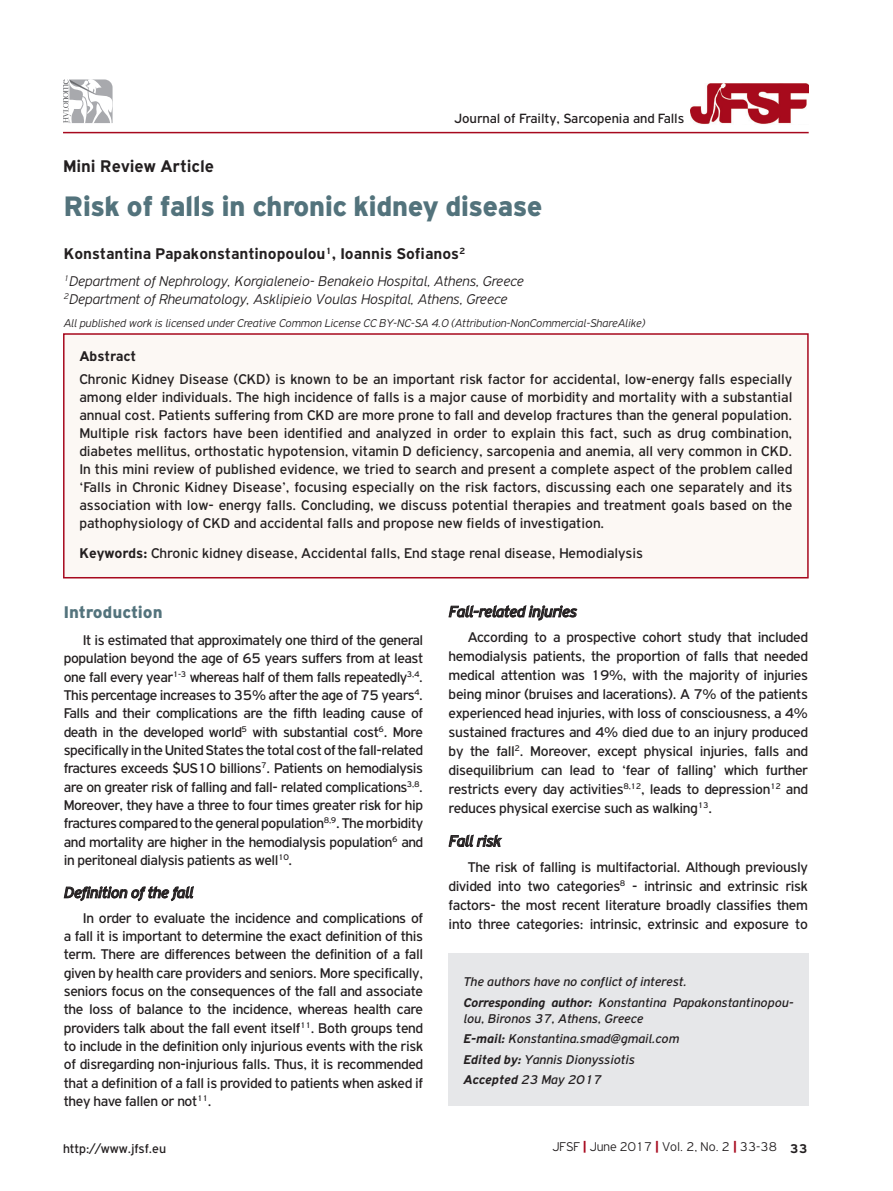
<style>
.page{position:relative;width:893px;height:1191px;background:#fff}
.page>*{position:absolute;margin:0;border:0;box-sizing:border-box;transform-origin:0 0}
.t1{font:900 30px "PF Highway Gothic";letter-spacing:-.02em;color:#53737c}
.t2{font:700 18px "PF Highway Gothic";color:#231f20}
.t3{font:900 18px "PF Highway Gothic";color:#53737c}
.t4{font:700 16.5px "PF Highway Gothic";color:#231f20}
.t5{font:italic 16.5px "PF Highway Gothic";letter-spacing:-.02em;color:#231f20}
.t6{font:15px/18.3px "PF Highway Gothic";letter-spacing:-.02em;color:#231f20;text-align:justify}
.t7{font:italic 300 15px/18px "PF Highway Gothic";color:#231f20}
.t8{font:15px "PF Highway Gothic";color:#231f20}
.t9{font:700 15px "PF Highway Gothic";color:#231f20}
.t10{font:14.25px "PF Highway Gothic";color:#231f20}
.t11{font:italic 13.5px/20.4px "PF Highway Gothic";color:#231f20}
.t12{font:300 13.5px "PF Highway Gothic";color:#231f20}
.t13{font:13.5px "PF Highway Gothic";color:#231f20}
.t14{font:700 13.5px "PF Highway Gothic";color:#231f20}
.t15{font:italic 300 12px "PF Highway Gothic";color:#231f20}
.s1{font-weight:700}
.s2{font-weight:900;color:#a7091e}
</style>
<div class="page">
<div style="left:63px;top:333px;width:745px;height:245px;background:#fcf8f4"></div>
<img style="left:691px;top:83px;width:117px;height:41px">
<svg style="left:64px;top:886px;width:130px;height:15px"></svg>
<svg style="left:449px;top:605px;width:128px;height:15px"></svg>
<svg style="left:449px;top:834px;width:53px;height:13px"></svg>
<div style="left:63px;top:333px;width:746px;height:245px;border:2px solid #a7091e"></div>
<div style="left:449px;top:953px;width:360px;height:153px;background:#e6e7e9"></div>
<hr style="left:63px;top:132px;width:746px;height:1px;background:#a7091e">
<svg style="left:63px;top:79px;width:50px;height:44px"></svg>
<p class="t10" style="left:454px;top:111px;width:232px">Journal of Frailty, Sarcopenia and Falls</p>
<p class="t2" style="left:63px;top:156px;width:153px">Mini Review Article</p>
<h1 class="t1" style="left:64px;top:190px;width:480px">Risk of falls in chronic kidney disease</h1>
<p class="t4" style="left:64px;top:245px;width:403px">Konstantina Papakonstantinopoulou<sup>1</sup>, Ioannis Sofianos<sup>2</sup></p>
<p class="t7" style="left:64px;top:272px;width:462px"><sup>1</sup>Department of Nephrology, Korgialeneio- Benakeio Hospital, Athens, Greece<br><sup>2</sup>Department of Rheumatology, Asklipieio Voulas Hospital, Athens, Greece</p>
<p class="t15" style="left:64px;top:317px;width:583px">All published work is licensed under Creative Common License CC BY-NC-SA 4.0 (Attribution-NonCommercial-ShareAlike)</p>
<p class="t9" style="left:79px;top:348px;width:58px">Abstract</p>
<p class="t6" style="left:79px;top:369px;width:714px">Chronic Kidney Disease (CKD) is known to be an important risk factor for accidental, low-energy falls especially among elder individuals. The high incidence of falls is a major cause of morbidity and mortality with a substantial annual cost. Patients suffering from CKD are more prone to fall and develop fractures than the general population.<br>Multiple risk factors have been identified and analyzed in order to explain this fact, such as drug combination, diabetes mellitus, orthostatic hypotension, vitamin D deficiency, sarcopenia and anemia, all very common in CKD.<br>In this mini review of published evidence, we tried to search and present a complete aspect of the problem called ‘Falls in Chronic Kidney Disease’, focusing especially on the risk factors, discussing each one separately and its association with low- energy falls. Concluding, we discuss potential therapies and treatment goals based on the pathophysiology of CKD and accidental falls and propose new fields of investigation.</p>
<p class="t8" style="left:79px;top:545px;width:565px"><span class="s1">Keywords:</span> Chronic kidney disease, Accidental falls, End stage renal disease, Hemodialysis</p>
<p class="t3" style="left:64px;top:602px;width:100px">Introduction</p>
<p class="t6" style="left:64px;top:631px;width:361px;text-indent:19px">It is estimated that approximately one third of the general population beyond the age of 65 years suffers from at least one fall every year<sup>1-3</sup> whereas half of them falls repeatedly<sup>3,4</sup>.<br>This percentage increases to 35% after the age of 75 years<sup>4</sup>.<br>Falls and their complications are the fifth leading cause of death in the developed world<sup>5</sup> with substantial cost<sup>6</sup>. More specifically in the United States the total cost of the fall-related fractures exceeds $US10 billions<sup>7</sup>. Patients on hemodialysis are on greater risk of falling and fall- related complications<sup>3,8</sup>.<br>Moreover, they have a three to four times greater risk for hip fractures compared to the general population<sup>8,9</sup>. The morbidity and mortality are higher in the hemodialysis population<sup>6</sup> and in peritoneal dialysis patients as well<sup>10</sup>.</p>
<p class="t5" style="left:64px;top:883px;width:131px">Definition of the fall</p>
<p class="t6" style="left:64px;top:908px;width:361px;text-indent:19px">In order to evaluate the incidence and complications of a fall it is important to determine the exact definition of this term. There are differences between the definition of a fall given by health care providers and seniors. More specifically, seniors focus on the consequences of the fall and associate the loss of balance to the incidence, whereas health care providers talk about the fall event itself<sup>11</sup>. Both groups tend to include in the definition only injurious events with the risk of disregarding non-injurious falls. Thus, it is recommended that a definition of a fall is provided to patients when asked if they have fallen or not<sup>11</sup>.</p>
<p class="t5" style="left:449px;top:602px;width:130px">Fall-related injuries</p>
<p class="t6" style="left:449px;top:628px;width:361px;line-height:18.9px;text-indent:19px">According to a prospective cohort study that included hemodialysis patients, the proportion of falls that needed medical attention was 19%, with the majority of injuries being minor (bruises and lacerations). A 7% of the patients experienced head injuries, with loss of consciousness, a 4% sustained fractures and 4% died due to an injury produced by the fall<sup>2</sup>. Moreover, except physical injuries, falls and disequilibrium can lead to ‘fear of falling’ which further restricts every day activities<sup>8,12</sup>, leads to depression<sup>12</sup> and reduces physical exercise such as walking<sup>13</sup>.</p>
<p class="t5" style="left:449px;top:832px;width:54px">Fall risk</p>
<p class="t6" style="left:449px;top:857px;width:361px;line-height:18.9px;text-indent:19px">The risk of falling is multifactorial. Although previously divided into two categories<sup>8</sup> - intrinsic and extrinsic risk factors- the most recent literature broadly classifies them into three categories: intrinsic, extrinsic and exposure to</p>
<p class="t11" style="left:463px;top:971px;width:332px">The authors have no conflict of interest.<br><span class="s1">Corresponding author:</span> Konstantina Papakonstantinopou-</p>
<p class="t11" style="left:463px;top:1008px;width:217px">lou, Bironos 37, Athens, Greece<br><span class="s1">E-mail:</span> Konstantina.smad@gmail.com<br><span class="s1">Edited by:</span> Yannis Dionyssiotis<br><span class="s1">Accepted</span> 23 May 2017</p>
<p class="t12" style="left:552px;top:1139px;width:226px">JFSF <span class="s2">|</span> June 2017 <span class="s2">|</span> Vol. 2, No. 2 <span class="s2">|</span> 33-38</p>
<p class="t13" style="left:63px;top:1141px;width:105px">http://www.jfsf.eu</p>
<p class="t14" style="left:790px;top:1140px;width:19px">33</p>
</div>
